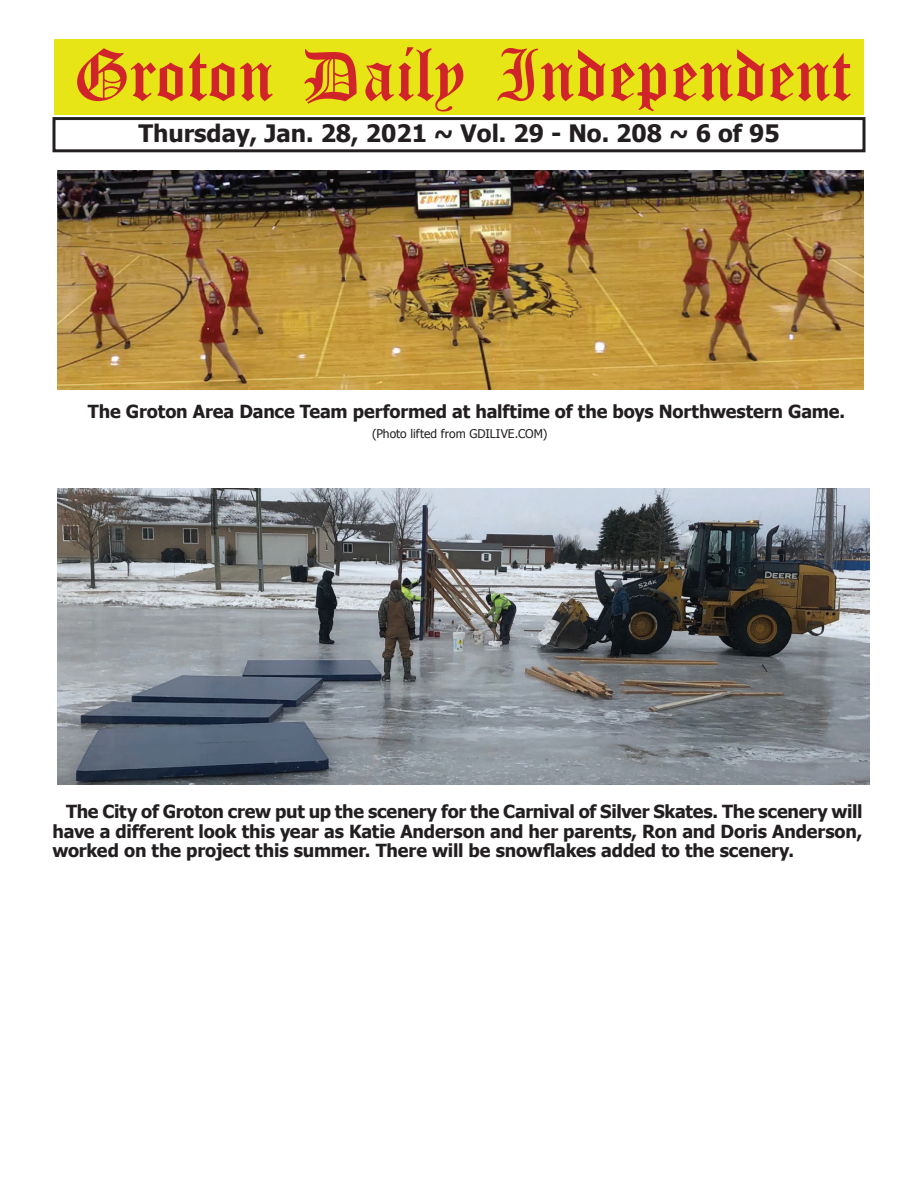
<style>
.page{position:relative;width:918px;height:1188px;background:#fff}
.page>*{position:absolute;margin:0;border:0;box-sizing:border-box;transform-origin:0 0}
.t1{font:54px "Old English Five";color:#d1232a}
.t2{font:700 24px "Tahoma";color:#231f20}
.t3{font:700 18px/19.5px "Tahoma";letter-spacing:-.01em;color:#231f20;text-align:justify}
.t4{font:12px "Tahoma";letter-spacing:.005em;color:#231f20}
</style>
<div class="page">
<div style="left:52px;top:117px;width:814px;height:35px;border:3px solid #231f20"></div>
<div style="left:54px;top:40px;width:810px;height:75px;background:#e7e515"></div>
<img style="left:57px;top:170px;width:807px;height:220px">
<img style="left:57px;top:489px;width:813px;height:295px">
<h1 class="t1" style="left:73px;top:50px;width:779px">Groton Daily Independent</h1>
<h2 class="t2" style="left:138px;top:116px;width:643px">Thursday, Jan. 28, 2021 ~ Vol. 29 - No. 208 ~ 6 of 95</h2>
<p class="t3" style="left:88px;top:401px;width:759px">The Groton Area Dance Team performed at halftime of the boys Northwestern Game.</p>
<p class="t4" style="left:372px;top:425px;width:177px">(Photo lifted from GDILIVE.COM)</p>
<p class="t3" style="left:52px;top:801px;width:812px;text-indent:14px">The City of Groton crew put up the scenery for the Carnival of Silver Skates. The scenery will have a different look this year as Katie Anderson and her parents, Ron and Doris Anderson, worked on the project this summer. There will be snowflakes added to the scenery.</p>
</div>
